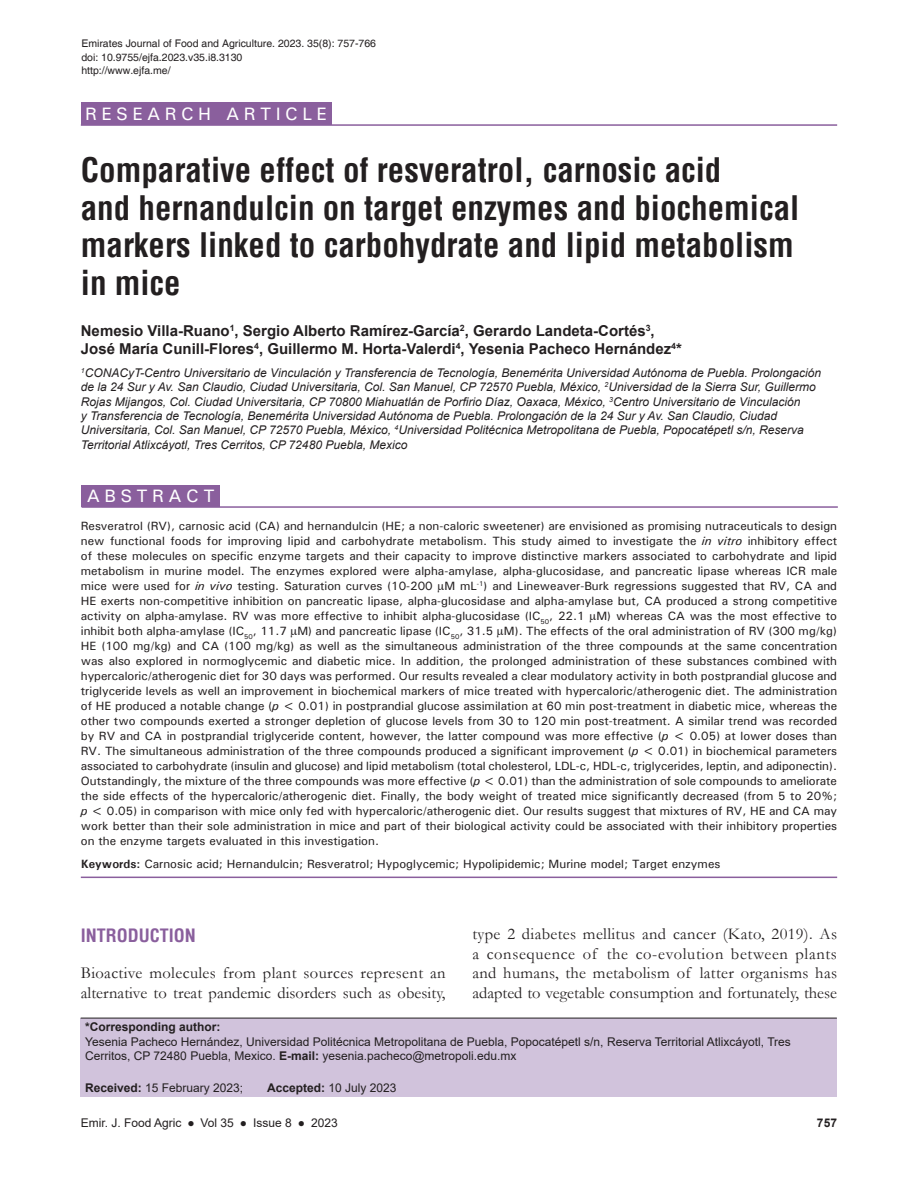
<style>
.page{position:relative;width:918px;height:1188px;background:#fff}
.page>*{position:absolute;margin:0;border:0;box-sizing:border-box;transform-origin:0 0}
.AT{font:700 condensed 33px/37.5px "Helvetica";color:#231f20}
.AH{font:500 18px "Univers";letter-spacing:.25em;color:#fff}
.t1{font:700 condensed 18px "Helvetica";color:#8a5f9d}
.ABSH{font:500 18px "Univers";letter-spacing:.25em;color:#fff}
.TX{font:16.5px/19.6px "Garamond";letter-spacing:.005em;color:#231f20}
.AU{font:700 15px/18px "Helvetica";color:#231f20}
.ABS{font:500 12px/15px "Univers";color:#231f20;text-align:justify}
.AFF{font:italic 12px/14.4px "Arial";color:#231f20}
.ADD{font:12px/14.4px "Arial";color:#231f20}
.KWD{font:500 12px "Univers";color:#231f20}
.His{font:12px "Arial";color:#231f20}
.RF_L{font:12px "Arial";color:#231f20}
.RF_L-2{font:700 12px "Arial";color:#231f20}
.Journal{font:10.5px "Helvetica";color:#231f20}
.s1{font-style:italic}
.s2{font-weight:700}
</style>
<div class="page">
<div style="left:81px;top:1018px;width:756px;height:78px;background:#d1c3dc"></div>
<hr style="left:81px;top:1018px;width:756px;height:1px;background:#231f20">
<hr style="left:81px;top:877px;width:756px;height:1px;background:#8a5f9d">
<div style="left:82px;top:485px;width:138px;height:21px;background:#8a5f9d"></div>
<hr style="left:82px;top:506px;width:756px;height:2px;background:#8a5f9d">
<hr style="left:81px;top:124px;width:756px;height:2px;background:#8a5f9d">
<div style="left:81px;top:102px;width:250px;height:23px;background:#8a5f9d"></div>
<p class="Journal" style="left:81px;top:37px;width:296px">Emirates Journal of Food and Agriculture. 2023. 35(8): 757-766</p>
<p class="Journal" style="left:81px;top:51px;width:163px">doi: 10.9755/ejfa.2023.v35.i8.3130</p>
<p class="Journal" style="left:81px;top:64px;width:91px">http://www.ejfa.me/</p>
<p class="AH" style="left:85px;top:102px;width:243px">RESEARCH ARTICLE</p>
<p class="AT" style="left:81px;top:151px;width:720px">Comparative effect of resveratrol, carnosic acid<br>and hernandulcin on target enzymes and biochemical markers linked to carbohydrate and lipid metabolism in mice</p>
<p class="AU" style="left:81px;top:322px;width:603px">Nemesio Villa-Ruano<sup>1</sup>, Sergio Alberto Ramírez-García<sup>2</sup>, Gerardo Landeta-Cortés<sup>3</sup>,<br>José María Cunill-Flores<sup>4</sup>, Guillermo M. Horta-Valerdi<sup>4</sup>, Yesenia Pacheco Hernández<sup>4</sup>*</p>
<p class="AFF" style="left:81px;top:366px;width:742px"><sup>1</sup>CONACyT-Centro Universitario de Vinculación y Transferencia de Tecnología, Benemérita Universidad Autónoma de Puebla. Prolongación de la 24 Sur y Av. San Claudio, Ciudad Universitaria, Col. San Manuel, CP 72570 Puebla, México, <sup>2</sup>Universidad de la Sierra Sur, Guillermo Rojas Mijangos, Col. Ciudad Universitaria, CP 70800 Miahuatlán de Porfirio Díaz, Oaxaca, México, <sup>3</sup>Centro Universitario de Vinculación<br>y Transferencia de Tecnología, Benemérita Universidad Autónoma de Puebla. Prolongación de la 24 Sur y Av. San Claudio, Ciudad Universitaria, Col. San Manuel, CP 72570 Puebla, México, <sup>4</sup>Universidad Politécnica Metropolitana de Puebla, Popocatépetl s/n, Reserva Territorial Atlixcáyotl, Tres Cerritos, CP 72480 Puebla, Mexico</p>
<p class="ABSH" style="left:87px;top:484px;width:129px">ABSTRACT</p>
<p class="ABS" style="left:81px;top:518px;width:758px">Resveratrol (RV), carnosic acid (CA) and hernandulcin (HE; a non-caloric sweetener) are envisioned as promising nutraceuticals to design new functional foods for improving lipid and carbohydrate metabolism. This study aimed to investigate the <span class="s1">in vitro</span> inhibitory effect of these molecules on specific enzyme targets and their capacity to improve distinctive markers associated to carbohydrate and lipid metabolism in murine model. The enzymes explored were alpha-amylase, alpha-glucosidase, and pancreatic lipase whereas ICR male mice were used for <span class="s1">in vivo</span> testing. Saturation curves (10-200 M mL<sup>-1</sup>) and Lineweaver-Burk regressions suggested that RV, CA and HE exerts non-competitive inhibition on pancreatic lipase, alpha-glucosidase and alpha-amylase but, CA produced a strong competitive activity on alpha-amylase. RV was more effective to inhibit alpha-glucosidase (IC<sub>50</sub>, 22.1 M) whereas CA was the most effective to inhibit both alpha-amylase (IC<sub>50</sub>, 11.7 M) and pancreatic lipase (IC<sub>50</sub>, 31.5 M). The effects of the oral administration of RV (300 mg/kg)<br>HE (100 mg/kg) and CA (100 mg/kg) as well as the simultaneous administration of the three compounds at the same concentration was also explored in normoglycemic and diabetic mice. In addition, the prolonged administration of these substances combined with hypercaloric/atherogenic diet for 30 days was performed. Our results revealed a clear modulatory activity in both postprandial glucose and triglyceride levels as well an improvement in biochemical markers of mice treated with hypercaloric/atherogenic diet. The administration of HE produced a notable change (<span class="s1">p</span> &lt; 0.01) in postprandial glucose assimilation at 60 min post-treatment in diabetic mice, whereas the other two compounds exerted a stronger depletion of glucose levels from 30 to 120 min post-treatment. A similar trend was recorded by RV and CA in postprandial triglyceride content, however, the latter compound was more effective (<span class="s1">p</span> &lt; 0.05) at lower doses than RV. The simultaneous administration of the three compounds produced a significant improvement (<span class="s1">p</span> &lt; 0.01) in biochemical parameters associated to carbohydrate (insulin and glucose) and lipid metabolism (total cholesterol, LDL-c, HDL-c, triglycerides, leptin, and adiponectin).<br>Outstandingly, the mixture of the three compounds was more effective (<span class="s1">p</span> &lt; 0.01) than the administration of sole compounds to ameliorate the side effects of the hypercaloric/atherogenic diet. Finally, the body weight of treated mice significantly decreased (from 5 to 20%; <span class="s1">p</span> &lt; 0.05) in comparison with mice only fed with hypercaloric/atherogenic diet. Our results suggest that mixtures of RV, HE and CA may work better than their sole administration in mice and part of their biological activity could be associated with their inhibitory properties on the enzyme targets evaluated in this investigation.</p>
<p class="KWD" style="left:81px;top:856px;width:641px"><span class="s2">Keywords:</span> Carnosic acid; Hernandulcin; Resveratrol; Hypoglycemic; Hypolipidemic; Murine model; Target enzymes</p>
<h1 class="t1" style="left:81px;top:923px;width:117px">INTRODUCTION</h1>
<p class="TX" style="left:81px;top:963px;width:366px">Bioactive molecules from plant sources represent an alternative to treat pandemic disorders such as obesity,</p>
<p class="TX" style="left:472px;top:923px;width:366px;text-align:justify">type 2 diabetes mellitus and cancer (Kato, 2019). As a consequence of the co-evolution between plants and humans, the metabolism of latter organisms has adapted to vegetable consumption and fortunately, these</p>
<p class="ADD" style="left:85px;top:1020px;width:707px"><span class="s2">*Corresponding author:<br></span>Yesenia Pacheco Hernández, Universidad Politécnica Metropolitana de Puebla, Popocatépetl s/n, Reserva Territorial Atlixcáyotl, Tres<br>Cerritos, CP 72480 Puebla, Mexico. <span class="s2">E-mail:</span> yesenia.pacheco@metropoli.edu.mx</p>
<p class="His" style="left:85px;top:1079px;width:160px"><span class="s2">Received:</span> 15 February 2023;</p>
<p class="His" style="left:267px;top:1079px;width:131px"><span class="s2">Accepted:</span> 10 July 2023</p>
<p class="RF_L" style="left:81px;top:1114px;width:259px">Emir. J. Food Agric ● Vol 35 ● Issue 8 ● 2023</p>
<p class="RF_L-2" style="left:817px;top:1114px;width:22px">757</p>
</div>
